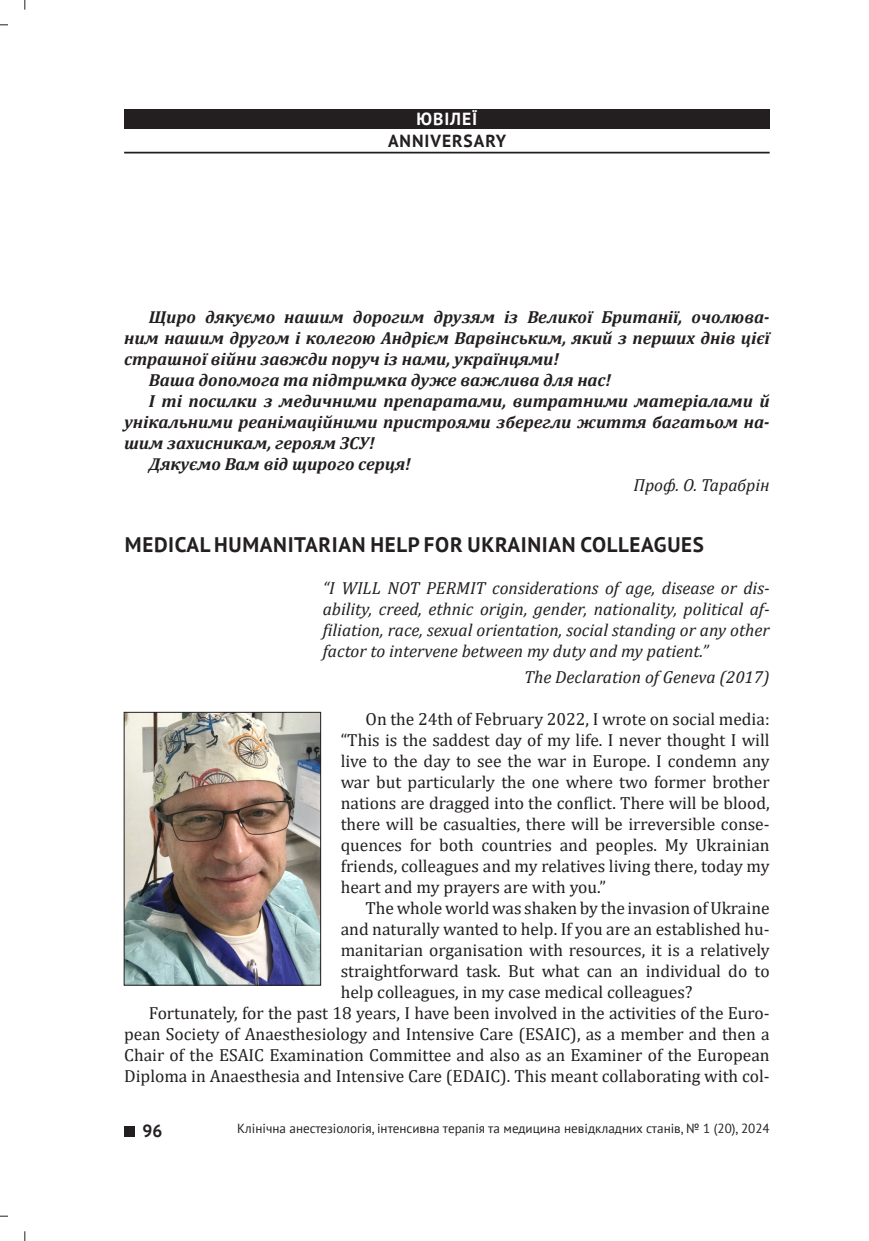
<style>
.page{position:relative;width:869px;height:1241px;background:#fff}
.page>*{position:absolute;margin:0;border:0;box-sizing:border-box;transform-origin:0 0}
.Заголовок_основной{font:700 21px "PT Sans";letter-spacing:.03em;color:#231f20}
.Основной_текст_АНГЛ{font:17.5px/21px "Cambria";color:#231f20;text-align:justify}
.Основной_текст_АНГЛ-2{font:italic 700 17.5px/21px "Cambria";color:#231f20;text-align:justify}
.Основной_текст_АНГЛ-3{font:italic 17.5px/21px "Cambria";color:#231f20;text-align:justify}
.Рубрика{font:700 17.5px "PT Sans";letter-spacing:.055em;color:#231f20}
.Рубрика_БЕЛАЯ{font:700 17.5px "PT Sans";letter-spacing:.055em;color:#fff}
.t1{font:13.12px "PT Sans";color:#231f20}
</style>
<div class="page">
<div style="left:124px;top:1126px;width:10px;height:10px;background:#231f20"></div>
<div style="left:124px;top:109px;width:645px;height:19px;background:#231f20"></div>
<hr style="left:124px;top:152px;width:645px;height:1px;background:#231f20">
<img style="left:126px;top:714px;width:193px;height:269px">
<div style="left:124px;top:712px;width:197px;height:273px;border:1px solid #231f20"></div>
<p class="Рубрика_БЕЛАЯ" style="left:416px;top:107px;width:63px">ЮВІЛЕЇ</p>
<p class="Рубрика" style="left:388px;top:129px;width:120px">ANNIVERSARY</p>
<p class="Основной_текст_АНГЛ-2" style="left:124px;top:306px;width:646px;text-indent:25px">Щиро дякуємо нашим дорогим друзям із Великої Британії, очолюва&shy;ним нашим другом і колегою Андрієм Варвінським, який з перших днів цієї страшної війни завжди поруч із нами, українцями!</p>
<p class="Основной_текст_АНГЛ-2" style="left:149px;top:369px;width:463px">Ваша допомога та підтримка дуже важлива для нас!</p>
<p class="Основной_текст_АНГЛ-2" style="left:124px;top:390px;width:646px;text-indent:25px">І ті посилки з медичними препаратами, витратними матеріалами й унікальними реанімаційними пристроями зберегли життя багатьом на&shy;шим захисникам, героям ЗСУ!</p>
<p class="Основной_текст_АНГЛ-2" style="left:149px;top:453px;width:263px">Дякуємо Вам від щирого серця!</p>
<p class="Основной_текст_АНГЛ-3" style="left:633px;top:474px;width:138px">Проф. О. Тарабрін</p>
<p class="Заголовок_основной" style="left:125px;top:530px;width:580px">MEDICAL HUMANITARIAN HELP FOR UKRAINIAN COLLEAGUES</p>
<p class="Основной_текст_АНГЛ-3" style="left:322px;top:576px;width:448px">“I WILL NOT PERMIT considerations of age, disease or dis&shy;ability, creed, ethnic origin, gender, nationality, political af&shy;filiation, race, sexual orientation, social standing or any other factor to intervene between my duty and my patient.”</p>
<p class="Основной_текст_АНГЛ-3" style="left:524px;top:665px;width:247px">The Declaration of Geneva (2017)</p>
<p class="Основной_текст_АНГЛ" style="left:340px;top:708px;width:430px;text-indent:25px">On the 24th of February 2022, I wrote on social media: “This is the saddest day of my life. I never thought I will live to the day to see the war in Europe. I condemn any war but particularly the one where two former brother nations are dragged into the conflict. There will be blood, there will be casualties, there will be irreversible conse&shy;quences for both countries and peoples. My Ukrainian friends, colleagues and my relatives living there, today my heart and my prayers are with you.”</p>
<p class="Основной_текст_АНГЛ" style="left:340px;top:897px;width:430px;text-indent:25px">The whole world was shaken by the invasion of Ukraine and naturally wanted to help. If you are an established hu&shy;manitarian organisation with resources, it is a relatively straightforward task. But what can an individual do to help colleagues, in my case medical colleagues?</p>
<p class="Основной_текст_АНГЛ" style="left:124px;top:1002px;width:646px;text-indent:25px">Fortunately, for the past 18 years, I have been involved in the activities of the Euro&shy;pean Society of Anaesthesiology and Intensive Care (ESAIC), as a member and then a Chair of the ESAIC Examination Committee and also as an Examiner of the European Diploma in Anaesthesia and Intensive Care (EDAIC). This meant collaborating with col-</p>
<p class="Рубрика" style="left:142px;top:1118px;width:21px">96</p>
<p class="t1" style="left:237px;top:1119px;width:533px">Клінічна анестезіологія, інтенсивна терапія та медицина невідкладних станів, № 1 (20), 2024</p>
</div>
